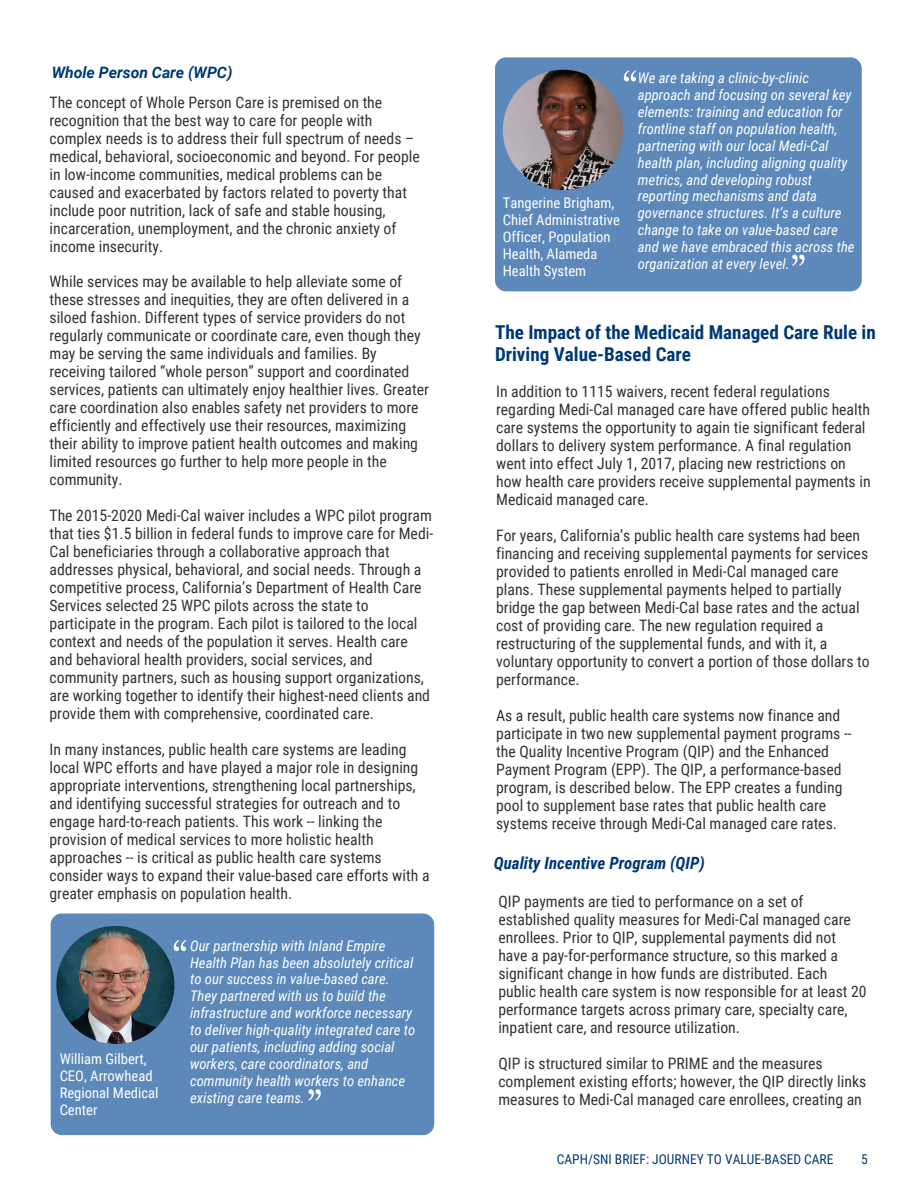
<style>
.page{position:relative;width:918px;height:1188px;background:#fff}
.page>*{position:absolute;margin:0;border:0;box-sizing:border-box;transform-origin:0 0}
.t1{font:700 19.2px/22.5px "Roboto Condensed";color:#003876}
.t2{font:italic 700 16.8px "Roboto Condensed";color:#003876}
.t3{font:15.75px/18px "Roboto Condensed";color:#333}
.t4{font:italic 700 15.75px "Roboto";color:#003876}
.t5{font:italic 14.7px/16.8px "Roboto Condensed";color:#fff}
.t6{font:14.7px/16.8px "Roboto Condensed";color:#fff}
.t7{font:13.5px "Roboto Condensed";color:#003876}
</style>
<div class="page">
<div style="left:495px;top:57px;width:367px;height:234px;background:#5d89ba"></div>
<svg style="left:624px;top:70px;width:12px;height:11px"></svg>
<div style="left:51px;top:914px;width:383px;height:221px;background:#5d89ba"></div>
<svg style="left:792px;top:255px;width:13px;height:11px"></svg>
<svg style="left:174px;top:940px;width:12px;height:11px"></svg>
<svg style="left:308px;top:1089px;width:13px;height:11px"></svg>
<img style="left:56px;top:926px;width:118px;height:118px">
<img style="left:503px;top:70px;width:120px;height:120px">
<p class="t4" style="left:52px;top:61px;width:182px">Whole Person Care (WPC)</p>
<p class="t3" style="left:50px;top:93px;width:372px">The concept of Whole Person Care is premised on the recognition that the best way to care for people with complex needs is to address their full spectrum of needs – medical, behavioral, socioeconomic and beyond. For people in low-income communities, medical problems can be caused and exacerbated by factors related to poverty that include poor nutrition, lack of safe and stable housing, incarceration, unemployment, and the chronic anxiety of income insecurity.</p>
<p class="t3" style="left:50px;top:272px;width:381px">While services may be available to help alleviate some of these stresses and inequities, they are often delivered in a siloed fashion. Different types of service providers do not regularly communicate or coordinate care, even though they may be serving the same individuals and families. By receiving tailored “whole person” support and coordinated services, patients can ultimately enjoy healthier lives. Greater care coordination also enables safety net providers to more efficiently and effectively use their resources, maximizing their ability to improve patient health outcomes and making limited resources go further to help more people in the community.</p>
<p class="t3" style="left:50px;top:506px;width:385px">The 2015-2020 Medi-Cal waiver includes a WPC pilot program that ties $1.5 billion in federal funds to improve care for Medi-Cal beneficiaries through a collaborative approach that addresses physical, behavioral, and social needs. Through a competitive process, California’s Department of Health Care Services selected 25 WPC pilots across the state to participate in the program. Each pilot is tailored to the local context and needs of the population it serves. Health care and behavioral health providers, social services, and community partners, such as housing support organizations, are working together to identify their highest-need clients and provide them with comprehensive, coordinated care.</p>
<p class="t3" style="left:50px;top:740px;width:382px">In many instances, public health care systems are leading local WPC efforts and have played a major role in designing appropriate interventions, strengthening local partnerships, and identifying successful strategies for outreach and to engage hard-to-reach patients. This work -- linking the provision of medical services to more holistic health approaches -- is critical as public health care systems consider ways to expand their value-based care efforts with a greater emphasis on population health.</p>
<p class="t6" style="left:60px;top:1050px;width:100px">William Gilbert,<br>CEO, Arrowhead<br>Regional Medical<br>Center</p>
<p class="t5" style="left:190px;top:936px;width:227px">Our partnership with Inland Empire Health Plan has been absolutely critical to our success in value-based care.<br>They partnered with us to build the infrastructure and workforce necessary to deliver high-quality integrated care to our patients, including adding social workers, care coordinators, and community health workers to enhance existing care teams.</p>
<p class="t6" style="left:503px;top:194px;width:119px">Tangerine Brigham,<br>Chief Administrative<br>Officer, Population<br>Health, Alameda<br>Health System</p>
<p class="t5" style="left:638px;top:69px;width:218px">We are taking a clinic-by-clinic approach and focusing on several key elements: training and education for frontline staff on population health, partnering with our local Medi-Cal health plan, including aligning quality metrics, and developing robust reporting mechanisms and data governance structures. It’s a culture change to take on value-based care and we have embraced this across the organization at every level.</p>
<p class="t1" style="left:495px;top:320px;width:382px">The Impact of the Medicaid Managed Care Rule in<br>Driving Value-Based Care</p>
<p class="t3" style="left:496px;top:382px;width:376px">In addition to 1115 waivers, recent federal regulations regarding Medi-Cal managed care have offered public health care systems the opportunity to again tie significant federal dollars to delivery system performance. A final regulation went into effect July 1, 2017, placing new restrictions on how health care providers receive supplemental payments in Medicaid managed care.</p>
<p class="t3" style="left:496px;top:526px;width:375px">For years, California’s public health care systems had been financing and receiving supplemental payments for services provided to patients enrolled in Medi-Cal managed care plans. These supplemental payments helped to partially bridge the gap between Medi-Cal base rates and the actual cost of providing care. The new regulation required a restructuring of the supplemental funds, and with it, a voluntary opportunity to convert a portion of those dollars to performance.</p>
<p class="t3" style="left:496px;top:706px;width:357px">As a result, public health care systems now finance and participate in two new supplemental payment programs -- the Quality Incentive Program (QIP) and the Enhanced Payment Program (EPP). The QIP, a performance-based program, is described below. The EPP creates a funding pool to supplement base rates that public health care systems receive through Medi-Cal managed care rates.</p>
<p class="t2" style="left:494px;top:851px;width:212px">Quality Incentive Program (QIP)</p>
<p class="t3" style="left:498px;top:892px;width:370px">QIP payments are tied to performance on a set of established quality measures for Medi-Cal managed care enrollees. Prior to QIP, supplemental payments did not have a pay-for-performance structure, so this marked a significant change in how funds are distributed. Each public health care system is now responsible for at least 20 performance targets across primary care, specialty care, inpatient care, and resource utilization.</p>
<p class="t3" style="left:498px;top:1054px;width:369px">QIP is structured similar to PRIME and the measures complement existing efforts; however, the QIP directly links measures to Medi-Cal managed care enrollees, creating an</p>
<p class="t7" style="left:557px;top:1150px;width:278px">CAPH/SNI BRIEF: JOURNEY TO VALUE-BASED CARE</p>
<p class="t7" style="left:861px;top:1150px;width:8px">5</p>
</div>
